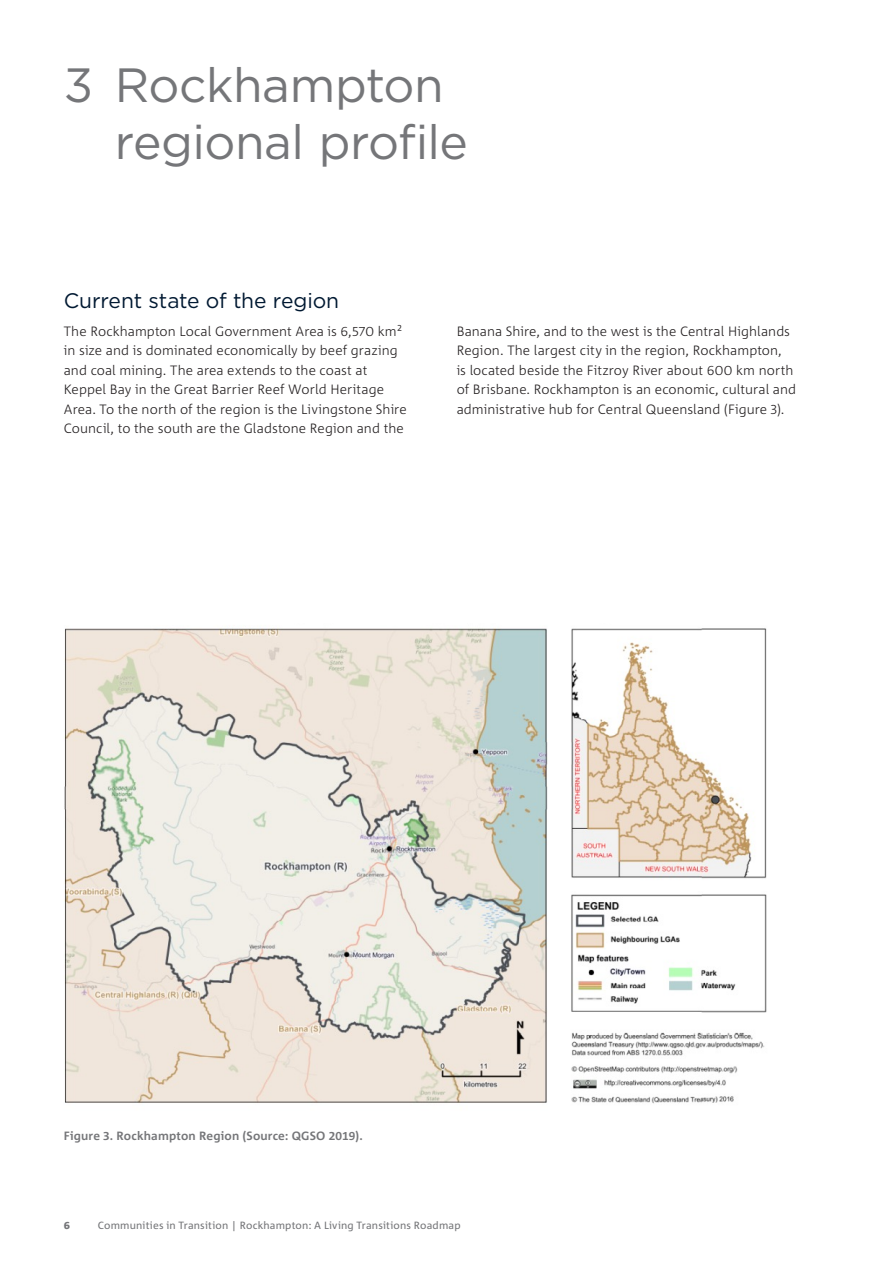
<style>
.page{position:relative;width:893px;height:1263px;background:#fff}
.page>*{position:absolute;margin:0;border:0;box-sizing:border-box;transform-origin:0 0}
.t1{font:48px/57px "Gotham";letter-spacing:-.01em;color:#757679}
.H2_Heading__no_TOC{font:21px "Gotham";letter-spacing:-.005em;color:#001932}
.Body_Copy{font:300 13.5px/19.5px "Corpid C1";letter-spacing:.005em;color:#231f20}
.t2{font:700 12px "Corpid C1";letter-spacing:.015em;color:#757679}
.t3{font:10.5px "Corpid C1";letter-spacing:.015em;color:#757679}
.t4{font:800 10.5px "Corpid C1";color:#757679}
</style>
<div class="page">
<img style="left:64px;top:628px;width:703px;height:476px">
<p class="t1" style="left:115px;top:56px;width:355px;text-indent:-51px">3 Rockhampton regional profile</p>
<h2 class="H2_Heading__no_TOC" style="left:64px;top:287px;width:277px">Current state of the region</h2>
<p class="Body_Copy" style="left:64px;top:321px;width:344px">The Rockhampton Local Government Area is 6,570 km2 in size and is dominated economically by beef grazing and coal mining. The area extends to the coast at Keppel Bay in the Great Barrier Reef World Heritage Area. To the north of the region is the Livingstone Shire Council, to the south are the Gladstone Region and the</p>
<p class="Body_Copy" style="left:457px;top:321px;width:341px">Banana Shire, and to the west is the Central Highlands Region. The largest city in the region, Rockhampton,<br>is located beside the Fitzroy River about 600 km north of Brisbane. Rockhampton is an economic, cultural and administrative hub for Central Queensland (Figure 3).</p>
<p class="t2" style="left:64px;top:1128px;width:301px">Figure 3. Rockhampton Region (Source: QGSO 2019).</p>
<p class="t4" style="left:64px;top:1218px;width:8px">6</p>
<p class="t3" style="left:98px;top:1218px;width:364px">Communities in Transition | Rockhampton: A Living Transitions Roadmap</p>
</div>
